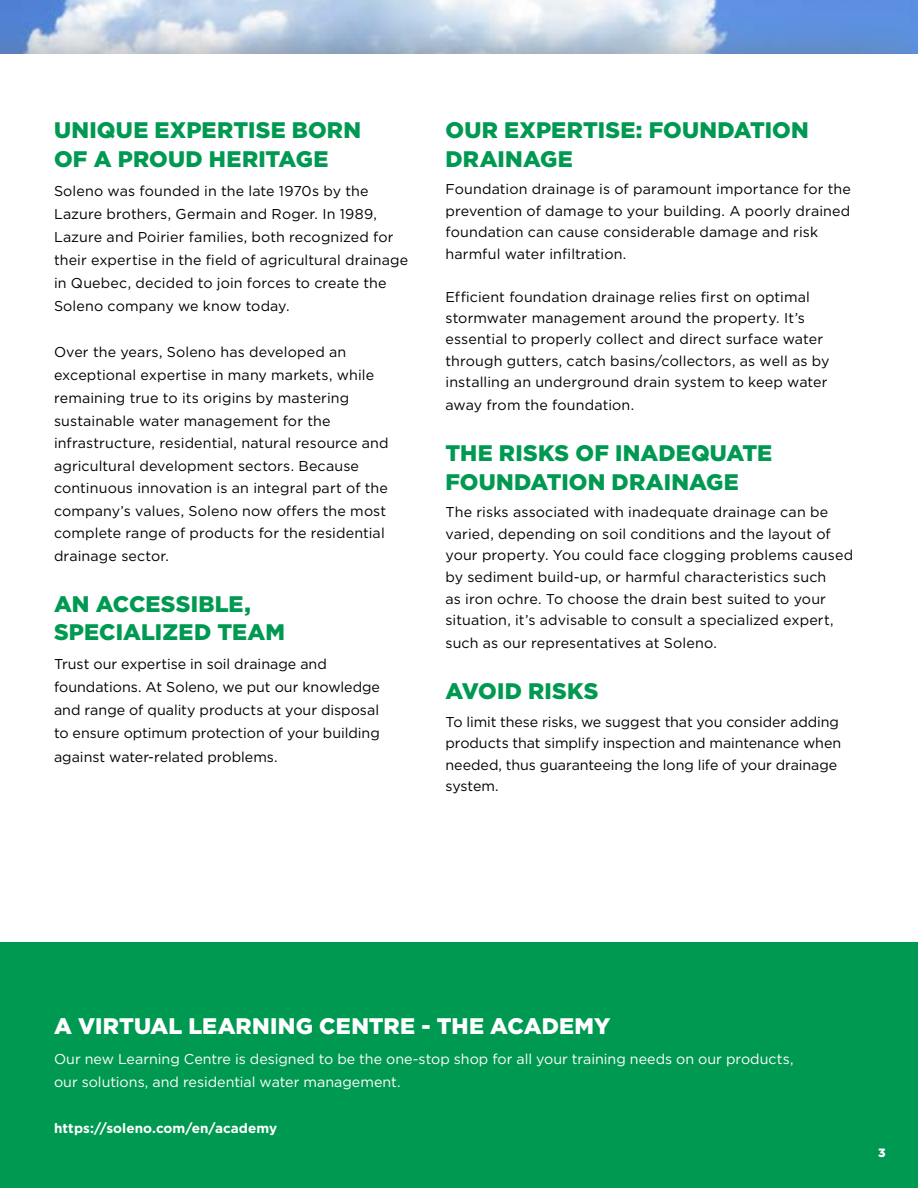
<style>
.page{position:relative;width:918px;height:1188px;background:#fff}
.page>*{position:absolute;margin:0;border:0;box-sizing:border-box;transform-origin:0 0}
.t1{font:900 22.5px/28.5px "Gotham HTF";letter-spacing:.005em;color:#009951}
.t2{font:900 22.5px "Gotham HTF";letter-spacing:.005em;color:#fff}
.t3{font:14.25px/21.6px "Gotham HTF";letter-spacing:.005em;color:#000}
.t4{font:14.25px/23.1px "Gotham HTF";color:#fff}
.t5{font:700 13.5px "Gotham HTF";letter-spacing:.005em;color:#fff}
.t6{font:900 12px "Gotham HTF";color:#fff}
</style>
<div class="page">
<svg style="left:0;top:15px;width:918px;height:39px;background:#a7bedd"></svg>
<div style="left:0;top:943px;width:918px;height:245px;background:#009951"></div>
<h1 class="t1" style="left:54px;top:115px;width:309px">UNIQUE EXPERTISE BORN<br>OF A PROUD HERITAGE</h1>
<p class="t3" style="left:54px;top:179px;width:356px;line-height:23.1px">Soleno was founded in the late 1970s by the Lazure brothers, Germain and Roger. In 1989, Lazure and Poirier families, both recognized for their expertise in the field of agricultural drainage in Quebec, decided to join forces to create the Soleno company we know today.</p>
<p class="t3" style="left:54px;top:340px;width:336px;line-height:22.6px">Over the years, Soleno has developed an exceptional expertise in many markets, while remaining true to its origins by mastering sustainable water management for the infrastructure, residential, natural resource and agricultural development sectors. Because continuous innovation is an integral part of the company’s values, Soleno now offers the most complete range of products for the residential drainage sector.</p>
<h1 class="t1" style="left:54px;top:589px;width:233px">AN ACCESSIBLE,<br>SPECIALIZED TEAM</h1>
<p class="t3" style="left:54px;top:653px;width:328px;line-height:23.1px">Trust our expertise in soil drainage and foundations. At Soleno, we put our knowledge and range of quality products at your disposal to ensure optimum protection of your building against water-related problems.</p>
<h1 class="t1" style="left:446px;top:115px;width:365px">OUR EXPERTISE: FOUNDATION<br>DRAINAGE</h1>
<p class="t3" style="left:446px;top:178px;width:407px">Foundation drainage is of paramount importance for the prevention of damage to your building. A poorly drained foundation can cause considerable damage and risk harmful water infiltration.</p>
<p class="t3" style="left:446px;top:286px;width:386px">Efficient foundation drainage relies first on optimal stormwater management around the property. It’s essential to properly collect and direct surface water through gutters, catch basins/collectors, as well as by installing an underground drain system to keep water</p>
<p class="t3" style="left:446px;top:394px;width:190px">away from the foundation.</p>
<h1 class="t1" style="left:446px;top:438px;width:328px">THE RISKS OF INADEQUATE<br>FOUNDATION DRAINAGE</h1>
<p class="t3" style="left:446px;top:501px;width:409px">The risks associated with inadequate drainage can be varied, depending on soil conditions and the layout of your property. You could face clogging problems caused by sediment build-up, or harmful characteristics such<br>as iron ochre. To choose the drain best suited to your situation, it’s advisable to consult a specialized expert,</p>
<p class="t3" style="left:446px;top:632px;width:273px">such as our representatives at Soleno.</p>
<h1 class="t1" style="left:446px;top:676px;width:154px">AVOID RISKS</h1>
<p class="t3" style="left:446px;top:711px;width:397px">To limit these risks, we suggest that you consider adding products that simplify inspection and maintenance when needed, thus guaranteeing the long life of your drainage system.</p>
<h1 class="t2" style="left:54px;top:1013px;width:558px">A VIRTUAL LEARNING CENTRE - THE ACADEMY</h1>
<p class="t4" style="left:54px;top:1047px;width:741px">Our new Learning Centre is designed to be the one-stop shop for all your training needs on our products, our solutions, and residential water management.</p>
<p class="t5" style="left:54px;top:1120px;width:225px">https://soleno.com/en/academy</p>
<p class="t6" style="left:878px;top:1146px;width:9px">3</p>
</div>
